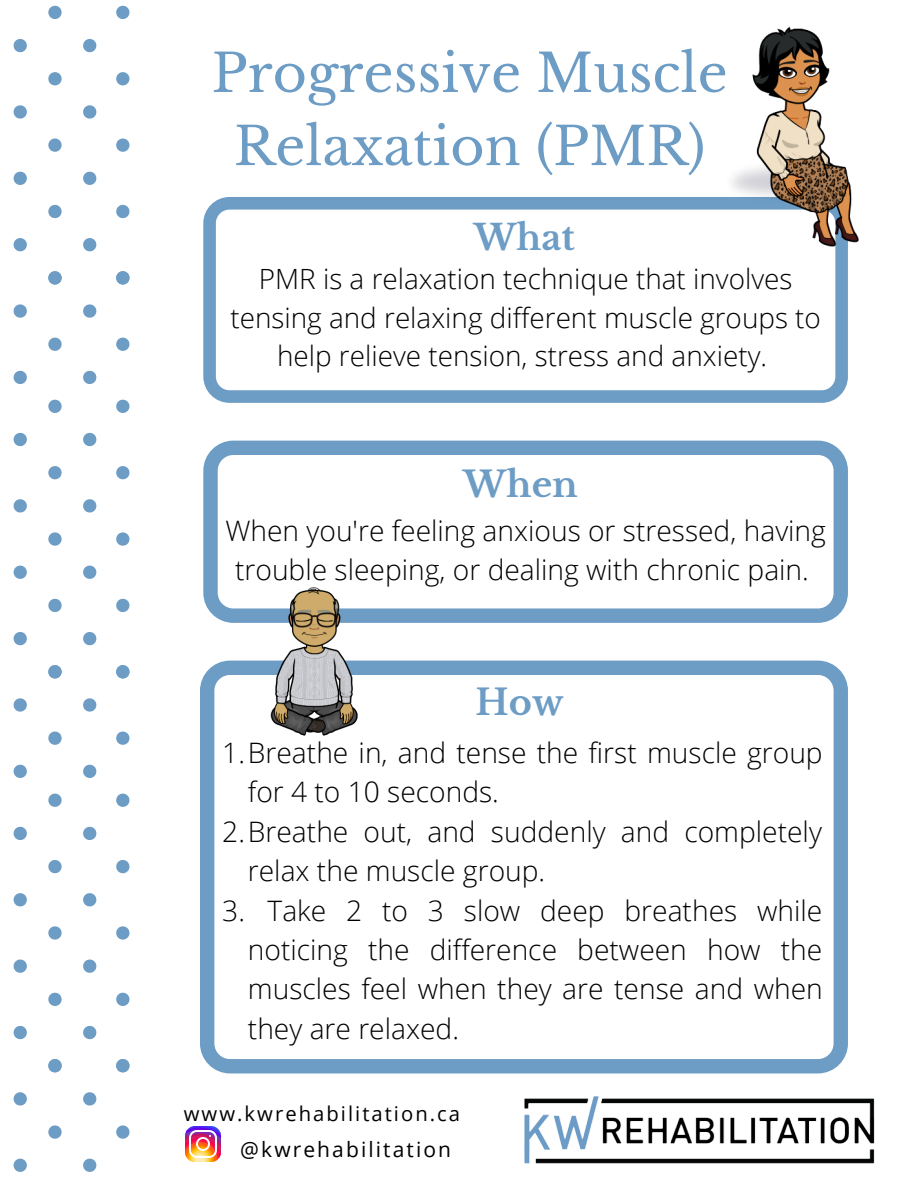
<style>
.page{position:relative;width:918px;height:1188px;background:#fff}
.page>*{position:absolute;margin:0;border:0;box-sizing:border-box;transform-origin:0 0}
.t1{font:52.5px/73.2px "Libre Baskerville";color:#6d9cc5;text-align:center}
.t2{font:700 35.25px "Libre Baskerville";color:#6d9cc5}
.t3{font:700 34.95px "Libre Baskerville";color:#6d9cc5}
.t4{font:300 28.2px/39.3px "Open Sans";color:#000}
.t5{font:300 27.9px/38.7px "Open Sans";color:#000;text-align:center}
.t6{font:21px "Open Sans";letter-spacing:.1em;color:#000}
.t7{font:20.25px "Open Sans";letter-spacing:.1em;color:#010103}
</style>
<div class="page">
<svg style="left:116px;top:6px;width:13px;height:13px"></svg>
<svg style="left:48px;top:6px;width:14px;height:13px"></svg>
<svg style="left:83px;top:39px;width:13px;height:13px"></svg>
<svg style="left:14px;top:39px;width:13px;height:13px"></svg>
<svg style="left:116px;top:72px;width:13px;height:13px"></svg>
<svg style="left:48px;top:72px;width:14px;height:13px"></svg>
<svg style="left:83px;top:105px;width:13px;height:14px"></svg>
<svg style="left:14px;top:105px;width:13px;height:14px"></svg>
<svg style="left:116px;top:139px;width:13px;height:13px"></svg>
<svg style="left:48px;top:139px;width:14px;height:13px"></svg>
<svg style="left:83px;top:172px;width:13px;height:13px"></svg>
<svg style="left:14px;top:172px;width:13px;height:13px"></svg>
<svg style="left:116px;top:205px;width:13px;height:13px"></svg>
<svg style="left:48px;top:205px;width:14px;height:13px"></svg>
<svg style="left:83px;top:238px;width:13px;height:13px"></svg>
<svg style="left:14px;top:238px;width:13px;height:13px"></svg>
<svg style="left:116px;top:271px;width:13px;height:14px"></svg>
<svg style="left:48px;top:271px;width:14px;height:14px"></svg>
<svg style="left:83px;top:304px;width:13px;height:14px"></svg>
<svg style="left:14px;top:304px;width:13px;height:14px"></svg>
<svg style="left:116px;top:338px;width:13px;height:13px"></svg>
<svg style="left:48px;top:338px;width:14px;height:13px"></svg>
<svg style="left:83px;top:371px;width:13px;height:13px"></svg>
<svg style="left:14px;top:371px;width:13px;height:13px"></svg>
<svg style="left:116px;top:794px;width:13px;height:13px"></svg>
<svg style="left:48px;top:794px;width:14px;height:13px"></svg>
<svg style="left:83px;top:827px;width:13px;height:13px"></svg>
<svg style="left:14px;top:827px;width:13px;height:13px"></svg>
<svg style="left:116px;top:860px;width:13px;height:13px"></svg>
<svg style="left:48px;top:860px;width:14px;height:13px"></svg>
<svg style="left:83px;top:893px;width:13px;height:13px"></svg>
<svg style="left:14px;top:893px;width:13px;height:13px"></svg>
<svg style="left:116px;top:926px;width:13px;height:14px"></svg>
<svg style="left:48px;top:926px;width:14px;height:14px"></svg>
<svg style="left:83px;top:960px;width:13px;height:13px"></svg>
<svg style="left:14px;top:960px;width:13px;height:13px"></svg>
<svg style="left:116px;top:993px;width:13px;height:13px"></svg>
<svg style="left:48px;top:993px;width:14px;height:13px"></svg>
<svg style="left:83px;top:1026px;width:13px;height:13px"></svg>
<svg style="left:14px;top:1026px;width:13px;height:13px"></svg>
<svg style="left:116px;top:1059px;width:13px;height:13px"></svg>
<svg style="left:48px;top:1059px;width:14px;height:13px"></svg>
<svg style="left:83px;top:1092px;width:13px;height:14px"></svg>
<svg style="left:14px;top:1092px;width:13px;height:14px"></svg>
<svg style="left:116px;top:1125px;width:13px;height:14px"></svg>
<svg style="left:48px;top:1125px;width:14px;height:14px"></svg>
<svg style="left:83px;top:1159px;width:13px;height:13px"></svg>
<svg style="left:14px;top:1159px;width:13px;height:13px"></svg>
<svg style="left:116px;top:400px;width:13px;height:13px"></svg>
<svg style="left:48px;top:400px;width:14px;height:13px"></svg>
<svg style="left:83px;top:433px;width:13px;height:13px"></svg>
<svg style="left:14px;top:433px;width:13px;height:13px"></svg>
<svg style="left:116px;top:466px;width:13px;height:13px"></svg>
<svg style="left:48px;top:466px;width:14px;height:13px"></svg>
<svg style="left:83px;top:499px;width:13px;height:14px"></svg>
<svg style="left:14px;top:499px;width:13px;height:14px"></svg>
<svg style="left:116px;top:532px;width:13px;height:14px"></svg>
<svg style="left:48px;top:532px;width:14px;height:14px"></svg>
<svg style="left:83px;top:566px;width:13px;height:13px"></svg>
<svg style="left:14px;top:566px;width:13px;height:13px"></svg>
<svg style="left:116px;top:599px;width:13px;height:13px"></svg>
<svg style="left:48px;top:599px;width:14px;height:13px"></svg>
<svg style="left:83px;top:632px;width:13px;height:13px"></svg>
<svg style="left:14px;top:632px;width:13px;height:13px"></svg>
<svg style="left:116px;top:665px;width:13px;height:13px"></svg>
<svg style="left:48px;top:665px;width:14px;height:13px"></svg>
<svg style="left:83px;top:698px;width:13px;height:14px"></svg>
<svg style="left:14px;top:698px;width:13px;height:14px"></svg>
<svg style="left:116px;top:732px;width:13px;height:13px"></svg>
<svg style="left:48px;top:732px;width:14px;height:13px"></svg>
<svg style="left:83px;top:765px;width:13px;height:13px"></svg>
<svg style="left:14px;top:765px;width:13px;height:13px"></svg>
<img style="left:185px;top:1126px;width:36px;height:36px">
<img style="left:330px;top:1073px;width:545px;height:91px">
<svg style="left:203px;top:197px;width:645px;height:206px"></svg>
<svg style="left:203px;top:441px;width:645px;height:182px"></svg>
<svg style="left:200px;top:661px;width:648px;height:412px"></svg>
<img style="left:214px;top:544px;width:206px;height:206px">
<img style="left:683px;top:26px;width:176px;height:229px">
<p class="t1" style="left:212px;top:37px;width:518px">Progressive Muscle<br>Relaxation (PMR)</p>
<p class="t3" style="left:474px;top:216px;width:103px">What</p>
<p class="t5" style="left:230px;top:259px;width:592px">PMR is a relaxation technique that involves tensing and relaxing different muscle groups to help relieve tension, stress and anxiety.</p>
<p class="t2" style="left:463px;top:463px;width:116px">When</p>
<p class="t4" style="left:225px;top:511px;width:602px;text-align:center">When you're feeling anxious or stressed, having trouble sleeping, or dealing with chronic pain.</p>
<p class="t2" style="left:476px;top:681px;width:89px">How</p>
<p class="t4" style="left:248px;top:732px;width:576px;text-indent:-26px">1.Breathe in, and tense the first muscle group for 4 to 10 seconds.</p>
<p class="t4" style="left:248px;top:811px;width:576px;text-indent:-26px">2.Breathe out, and suddenly and completely relax the muscle group.</p>
<p class="t4" style="left:248px;top:890px;width:576px;text-align:justify;text-indent:20px">Take 2 to 3 slow deep breathes while noticing the difference between how the muscles feel when they are tense and when they are relaxed.</p>
<p class="t4" style="left:222px;top:890px;width:24px">3.</p>
<p class="t7" style="left:184px;top:1099px;width:278px">www.kwrehabilitation.ca</p>
<p class="t6" style="left:240px;top:1135px;width:212px">@kwrehabilitation</p>
</div>
